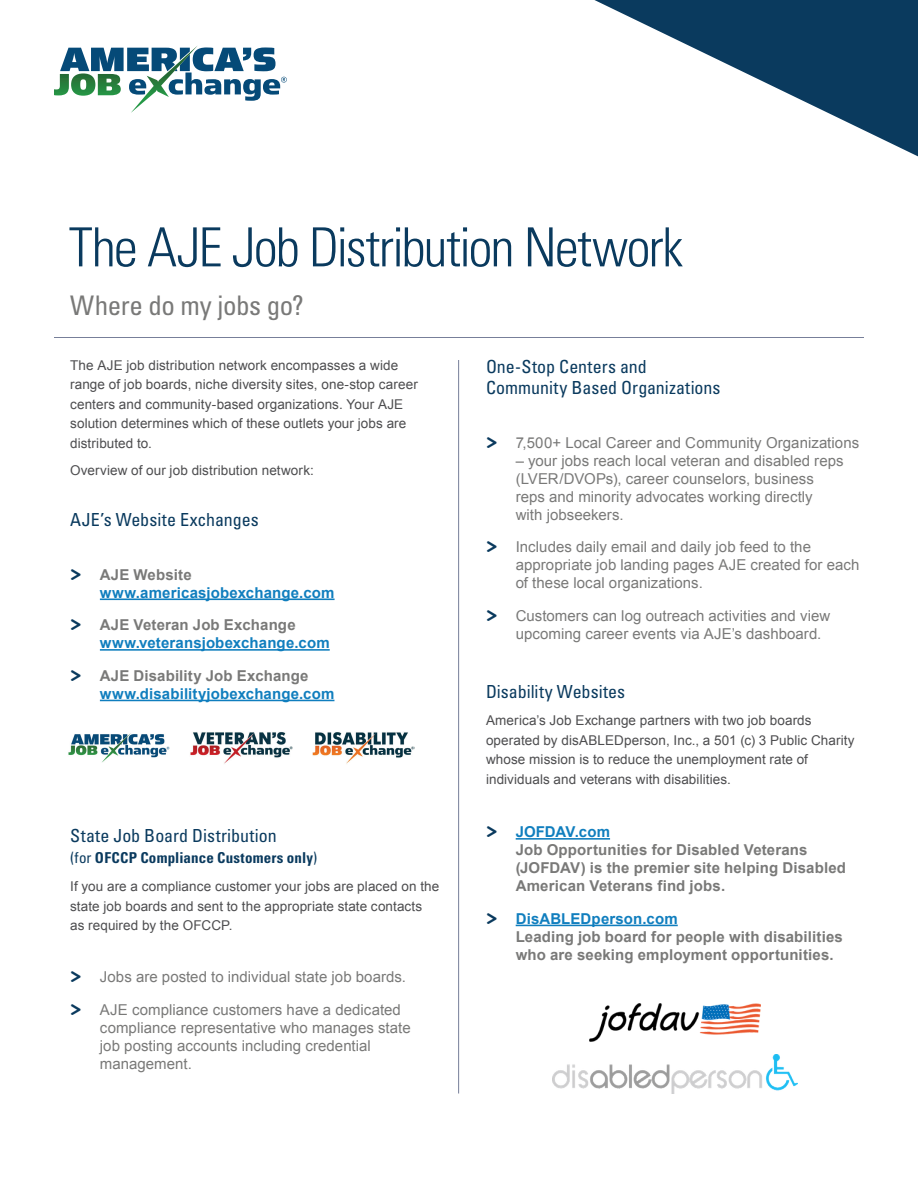
<style>
.page{position:relative;width:918px;height:1188px;background:#fff}
.page>*{position:absolute;margin:0;border:0;box-sizing:border-box;transform-origin:0 0}
.t1{font:300 condensed 54px "Univers LT Std";letter-spacing:-.035em;color:#0a3a5e}
.t2{font:condensed 27px "Univers LT Std";letter-spacing:-.015em;color:#797978}
.H1_-_Body{font:condensed 18px/21px "Univers LT Std";color:#0a3a5e}
.Sidebar{font:15px/18px "Arial";letter-spacing:.005em;color:#797978}
.Sidebar-2{font:700 15px/18px "Arial";letter-spacing:.01em;color:#797978}
.Sidebar-3{font:700 15px/18px "Arial";letter-spacing:.01em;color:#107ebe}
.H1_-_Body-2{font:700 condensed 15px "Univers LT Std";letter-spacing:.015em;color:#0a3a5e}
.Body{font:13.5px/19.5px "Arial";letter-spacing:.005em;color:#4d4d4f}
.s1{font-family:"Quicksand";font-size:21px;color:#0a3a5e}
.s2{color:#797978}
.s3{font-family:"Quicksand";font-weight:700;font-size:21px;color:#0a3a5e}
.s4{font-weight:400}
.s5{color:#107ebe}
</style>
<div class="page">
<svg style="left:54px;top:0;width:864px;height:157px"></svg>
<hr style="left:54px;top:337px;width:810px;height:1px;background:#777f99">
<hr style="left:100px;top:599px;width:235px;height:1px;background:#107ebe">
<hr style="left:100px;top:649px;width:230px;height:2px;background:#107ebe">
<hr style="left:100px;top:700px;width:234px;height:1px;background:#107ebe">
<hr style="left:516px;top:838px;width:94px;height:2px;background:#107ebe">
<hr style="left:516px;top:925px;width:162px;height:1px;background:#107ebe">
<hr style="left:458px;top:360px;width:1px;height:734px;background:#777f99">
<img style="left:68px;top:732px;width:347px;height:32px">
<img style="left:589px;top:1004px;width:172px;height:38px">
<img style="left:553px;top:1055px;width:244px;height:39px">
<h1 class="t1" style="left:69px;top:215px;width:616px">The AJE Job Distribution Network</h1>
<h2 class="t2" style="left:70px;top:289px;width:235px">Where do my jobs go?</h2>
<p class="Body" style="left:70px;top:355px;width:349px">The AJE job distribution network encompasses a wide range of job boards, niche diversity sites, one-stop career centers and community-based organizations. Your AJE solution determines which of these outlets your jobs are distributed to.</p>
<p class="Body" style="left:70px;top:461px;width:245px">Overview of our job distribution network:</p>
<p class="H1_-_Body" style="left:70px;top:509px;width:190px">AJE’s Website Exchanges</p>
<p class="Sidebar-3" style="left:100px;top:566px;width:236px;text-indent:-30px"><span class="s1">&gt;</span> <span class="s2">AJE Website </span>www.americasjobexchange.com</p>
<p class="Sidebar-3" style="left:100px;top:616px;width:231px;text-indent:-30px"><span class="s1">&gt;</span> <span class="s2">AJE Veteran Job Exchange </span>www.veteransjobexchange.com</p>
<p class="Sidebar-3" style="left:100px;top:667px;width:236px;text-indent:-30px"><span class="s1">&gt;</span> <span class="s2">AJE Disability Job Exchange </span>www.disabilityjobexchange.com</p>
<p class="H1_-_Body" style="left:486px;top:356px;width:236px">One-Stop Centers and<br>Community Based Organizations</p>
<p class="Sidebar" style="left:486px;top:434px;width:375px"><span class="s3">&gt;</span> 7,500+ Local Career and Community Organizations</p>
<p class="Sidebar" style="left:516px;top:452px;width:329px">– your jobs reach local veteran and disabled reps (LVER/DVOPs), career counselors, business reps and minority advocates working directly<br>with jobseekers.</p>
<p class="Sidebar" style="left:516px;top:538px;width:345px;text-indent:-30px"><span class="s3">&gt;</span> Includes daily email and daily job feed to the appropriate job landing pages AJE created for each of these local organizations.</p>
<p class="Sidebar" style="left:516px;top:607px;width:316px;text-indent:-30px"><span class="s3">&gt;</span> Customers can log outreach activities and view upcoming career events via AJE’s dashboard.</p>
<p class="H1_-_Body" style="left:486px;top:680px;width:141px">Disability Websites</p>
<p class="Body" style="left:486px;top:711px;width:370px">America’s Job Exchange partners with two job boards operated by disABLEDperson, Inc., a 501 (c) 3 Public Charity whose mission is to reduce the unemployment rate of individuals and veterans with disabilities.</p>
<p class="H1_-_Body" style="left:70px;top:825px;width:208px">State Job Board Distribution</p>
<p class="H1_-_Body-2" style="left:70px;top:849px;width:248px"><span class="s4">(for</span> OFCCP Compliance Customers only<span class="s4">)</span></p>
<p class="Body" style="left:70px;top:877px;width:371px">If you are a compliance customer your jobs are placed on the state job boards and sent to the appropriate state contacts as required by the OFCCP.</p>
<p class="Sidebar" style="left:70px;top:968px;width:337px"><span class="s3">&gt;</span> Jobs are posted to individual state job boards.</p>
<p class="Sidebar" style="left:100px;top:1001px;width:312px;text-indent:-30px"><span class="s3">&gt;</span> AJE compliance customers have a dedicated compliance representative who manages state job posting accounts including credential management.</p>
<p class="Sidebar-2" style="left:516px;top:823px;width:332px;text-indent:-30px"><span class="s1">&gt;</span> <span class="s5">JOFDAV.com<br></span>Job Opportunities for Disabled Veterans (JOFDAV) is the premier site helping Disabled<br>American Veterans find jobs.</p>
<p class="Sidebar-2" style="left:516px;top:910px;width:329px;text-indent:-30px"><span class="s1">&gt;</span> <span class="s5">DisABLEDperson.com<br></span>Leading job board for people with disabilities who are seeking employment opportunities.</p>
</div>
